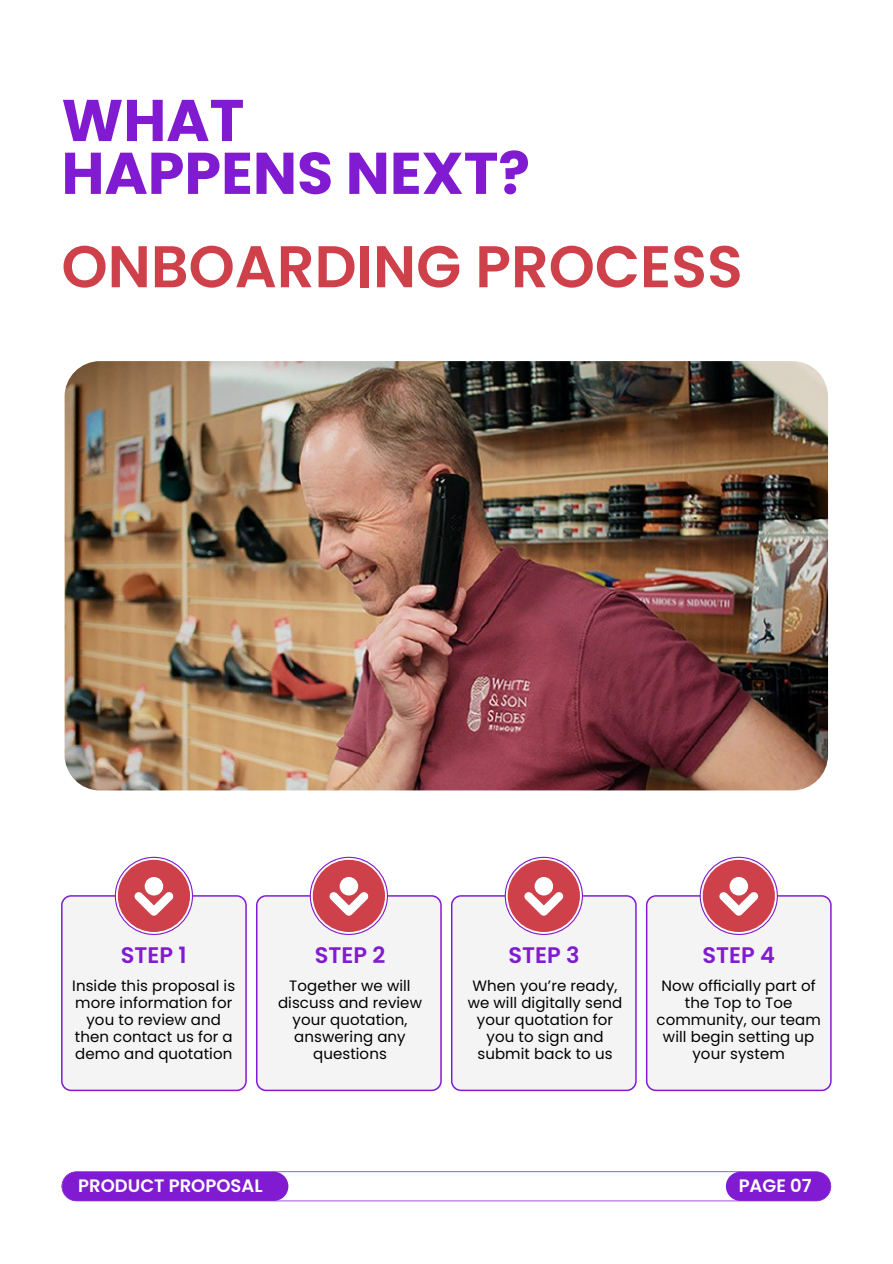
<style>
.page{position:relative;width:893px;height:1264px;background:#fff}
.page>*{position:absolute;margin:0;border:0;box-sizing:border-box;transform-origin:0 0}
.t1{font:600 58.8px "Poppins";color:#ce414a}
.t2{font:700 58.8px/52.8px "Poppins";color:#811bd1}
.t3{font:600 22.5px "Poppins";color:#811bd1}
.t4{font:600 18px "Poppins";color:#fff}
.t5{font:15px/16.8px "Poppins";letter-spacing:.005em;color:#000;text-align:center}
</style>
<div class="page">
<svg style="left:61px;top:1171px;width:770px;height:30px"></svg>
<div style="left:62px;top:1171px;width:226px;height:29px;background:#811bd1;border-radius:15px"></div>
<div style="left:725px;top:1171px;width:105px;height:29px;background:#811bd1;border-radius:15px"></div>
<svg style="left:116px;top:857px;width:76px;height:76px"></svg>
<div style="left:118px;top:859px;width:72px;height:73px;background:#ce414a;border-radius:50%"></div>
<svg style="left:311px;top:857px;width:76px;height:76px"></svg>
<div style="left:313px;top:859px;width:72px;height:73px;background:#ce414a;border-radius:50%"></div>
<svg style="left:504px;top:856px;width:79px;height:79px"></svg>
<svg style="left:506px;top:857px;width:75px;height:76px"></svg>
<div style="left:507px;top:859px;width:73px;height:73px;background:#ce414a;border-radius:50%"></div>
<svg style="left:700px;top:857px;width:76px;height:76px"></svg>
<div style="left:702px;top:859px;width:72px;height:73px;background:#ce414a;border-radius:50%"></div>
<svg style="left:61px;top:891px;width:186px;height:200px"></svg>
<div style="left:145px;top:877px;width:18px;height:18px;background:#fff;border-radius:50%"></div>
<svg style="left:256px;top:891px;width:185px;height:200px"></svg>
<div style="left:339px;top:877px;width:19px;height:18px;background:#fff;border-radius:50%"></div>
<svg style="left:451px;top:891px;width:185px;height:200px"></svg>
<div style="left:534px;top:877px;width:19px;height:18px;background:#fff;border-radius:50%"></div>
<svg style="left:646px;top:891px;width:185px;height:200px"></svg>
<div style="left:729px;top:877px;width:19px;height:18px;background:#fff;border-radius:50%"></div>
<img style="left:65px;top:361px;width:763px;height:429px;border-radius:36px">
<h1 class="t2" style="left:61px;top:94px;width:470px">WHAT<br>HAPPENS NEXT?</h1>
<h1 class="t1" style="left:61px;top:225px;width:682px">ONBOARDING PROCESS</h1>
<h2 class="t3" style="left:121px;top:939px;width:67px">STEP 1</h2>
<h2 class="t3" style="left:315px;top:939px;width:72px">STEP 2</h2>
<h2 class="t3" style="left:508px;top:939px;width:73px">STEP 3</h2>
<h2 class="t3" style="left:702px;top:939px;width:74px">STEP 4</h2>
<p class="t5" style="left:72px;top:977px;width:164px">Inside this proposal is more information for you to review and then contact us for a demo and quotation</p>
<p class="t5" style="left:278px;top:977px;width:145px">Together we will discuss and review your quotation, answering any questions</p>
<p class="t5" style="left:656px;top:977px;width:166px">Now officially part of the Top to Toe community, our team will begin setting up your system</p>
<p class="t5" style="left:467px;top:977px;width:156px">When you’re ready, we will digitally send your quotation for you to sign and submit back to us</p>
<p class="t4" style="left:78px;top:1172px;width:186px">PRODUCT PROPOSAL</p>
<p class="t4" style="left:738px;top:1172px;width:74px">PAGE 07</p>
</div>
